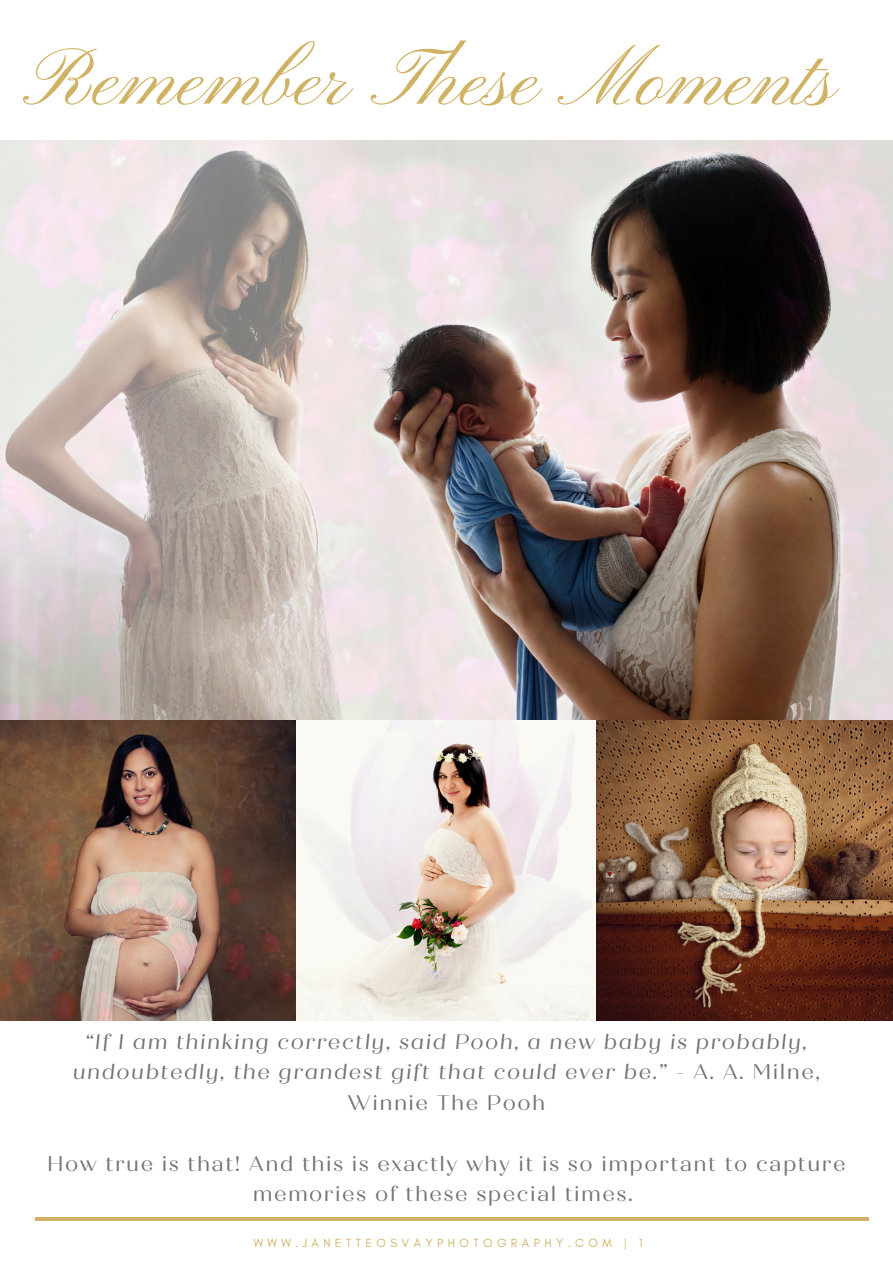
<style>
.page{position:relative;width:893px;height:1264px;background:#fff}
.page>*{position:absolute;margin:0;border:0;box-sizing:border-box;transform-origin:0 0}
.t1{font:82.5px "Pinyon Script";color:#d0b264}
.t2{font:italic 21.15px/30.3px "Quiche Display";letter-spacing:.07em;color:#737373;text-align:center}
.t3{font:21.15px/30.3px "Quiche Display";letter-spacing:.07em;color:#737373;text-align:center}
.t4{font:12.15px "Glacial Indifference";letter-spacing:.36em;color:#d0b264}
.s1{font-style:normal}
</style>
<div class="page">
<hr style="left:35px;top:1217px;width:833px;height:3px;background:#d0b264">
<img style="left:0;top:140px;width:892px;height:580px">
<img style="left:596px;top:720px;width:296px;height:300px">
<img style="left:0;top:720px;width:297px;height:300px">
<img style="left:297px;top:720px;width:299px;height:300px">
<p class="t1" style="left:35px;top:33px;width:804px">Remember These Moments</p>
<p class="t2" style="left:73px;top:1026px;width:748px">“If I am thinking correctly, said Pooh, a new baby is probably, undoubtedly, the grandest gift that could ever be.” <span class="s1">- A. A. Milne,<br>Winnie The Pooh</span></p>
<p class="t3" style="left:47px;top:1148px;width:800px">How true is that! And this is exactly why it is so important to capture memories of these special times.</p>
<p class="t4" style="left:254px;top:1235px;width:390px">WWW.JANETTEOSVAYPHOTOGRAPHY.COM | 1</p>
</div>
